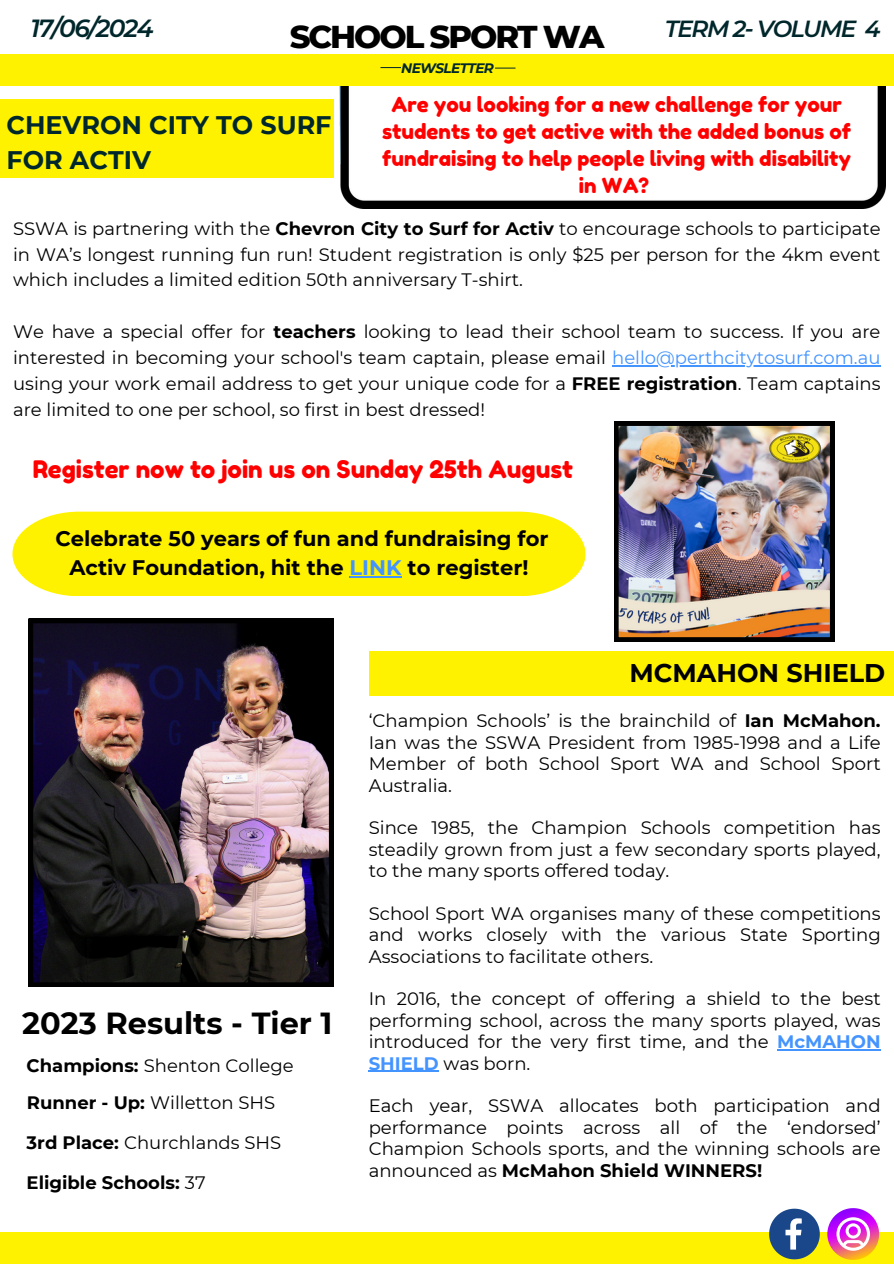
<style>
.page{position:relative;width:894px;height:1264px;background:#fff}
.page>*{position:absolute;margin:0;border:0;box-sizing:border-box;transform-origin:0 0}
.t1{font:800 32.25px "Montserrat";letter-spacing:-.065em;color:#000}
.t2{font:700 30.45px "Montserrat";color:#000}
.t3{font:700 25.5px "Montserrat";color:#000}
.t4{font:700 25.35px/34.8px "Montserrat";color:#00272b}
.t5{font:italic 600 24.75px "Montserrat";letter-spacing:-.065em;color:#00272b}
.t6{font:24.15px "Fredoka One";color:#f00}
.t7{font:italic 600 23.25px "Montserrat";letter-spacing:-.065em;color:#00272b}
.t8{font:700 21px/29.2px "Montserrat";color:#000;text-align:center}
.t9{font:20.7px/27px "Fredoka One";color:#f00;text-align:center}
.t10{font:18px/21.3px "Montserrat";color:#000;text-align:justify}
.t11{font:700 18px "Montserrat";color:#000}
.t12{font:italic 700 13.65px "Montserrat";letter-spacing:-.05em;color:#00272b}
.s1{font-weight:700}
.s2{color:#4494ff}
.s3{font-weight:400}
.s4{font-weight:700;color:#4494ff}
</style>
<div class="page">
<img style="left:339px;top:86px;width:546px;height:123px">
<div style="left:0;top:54px;width:893px;height:32px;background:#fff200"></div>
<div style="left:0;top:1231px;width:893px;height:32px;background:#fff200"></div>
<div style="left:0;top:99px;width:333px;height:78px;background:#fff200"></div>
<svg style="left:495px;top:68px;width:20px;height:1px"></svg>
<svg style="left:380px;top:67px;width:21px;height:1px"></svg>
<div style="left:368px;top:652px;width:525px;height:44px;background:#fff200"></div>
<svg style="left:768px;top:1208px;width:51px;height:51px"></svg>
<svg style="left:827px;top:1208px;width:51px;height:51px"></svg>
<img style="left:614px;top:421px;width:220px;height:220px">
<div style="left:12px;top:511px;width:573px;height:85px;background:#fff200"></div>
<img style="left:29px;top:618px;width:304px;height:368px">
<hr style="left:612px;top:365px;width:268px;height:1px;background:#4494ff">
<hr style="left:349px;top:576px;width:52px;height:1px;background:#4494ff">
<hr style="left:777px;top:1049px;width:103px;height:1px;background:#4494ff">
<hr style="left:368px;top:1070px;width:70px;height:1px;background:#4494ff">
<h4 class="t5" style="left:30px;top:13px;width:125px">17/06/2024</h4>
<h5 class="t7" style="left:664px;top:14px;width:217px">TERM 2- VOLUME 4</h5>
<h3 class="t1" style="left:289px;top:17px;width:316px">SCHOOL SPORT WA</h3>
<p class="t4" style="left:7px;top:108px;width:326px">CHEVRON CITY TO SURF<br>FOR ACTIV</p>
<p class="t12" style="left:401px;top:59px;width:94px">NEWSLETTER</p>
<p class="t9" style="left:382px;top:91px;width:470px">Are you looking for a new challenge for your students to get active with the added bonus of fundraising to help people living with disability in WA?</p>
<h6 class="t10" style="left:13px;top:215px;width:868px;line-height:25.8px">SSWA is partnering with the <span class="s1">Chevron City to Surf for Activ</span> to encourage schools to participate in WA’s longest running fun run! Student registration is only $25 per person for the 4km event which includes a limited edition 50th anniversary T-shirt.</h6>
<p class="t10" style="left:13px;top:319px;width:868px;line-height:25.8px">We have a special offer for <span class="s1">teachers</span> looking to lead their school team to success. If you are interested in becoming your school's team captain, please email <span class="s2">hello@perthcitytosurf.com.au</span></p>
<p class="t10" style="left:13px;top:371px;width:868px;line-height:25.8px">using your work email address to get your unique code for a <span class="s1">FREE registration</span>. Team captains are limited to one per school, so first in best dressed!</p>
<p class="t6" style="left:33px;top:454px;width:541px">Register now to join us on Sunday 25th August</p>
<p class="t8" style="left:55px;top:524px;width:494px">Celebrate 50 years of fun and fundraising for<br>Activ Foundation, hit the <span class="s2">LINK</span> to register!</p>
<p class="t3" style="left:629px;top:657px;width:257px">MCMAHON SHIELD</p>
<p class="t2" style="left:22px;top:1004px;width:312px">2023 Results - Tier 1</p>
<h2 class="t10" style="left:27px;top:1054px;width:268px"><span class="s1">Champions:</span> Shenton College</h2>
<p class="t10" style="left:27px;top:1091px;width:250px"><span class="s1">Runner - Up:</span> Willetton SHS</p>
<p class="t10" style="left:27px;top:1131px;width:256px"><span class="s1">3rd Place:</span> Churchlands SHS</p>
<p class="t11" style="left:27px;top:1171px;width:180px">Eligible Schools: <span class="s3">37</span></p>
<h3 class="t10" style="left:368px;top:710px;width:513px">‘Champion Schools’ is the brainchild of <span class="s1">Ian McMahon.<br></span>Ian was the SSWA President from 1985-1998 and a Life Member of both School Sport WA and School Sport Australia.</h3>
<p class="t10" style="left:368px;top:817px;width:513px">Since 1985, the Champion Schools competition has steadily grown from just a few secondary sports played, to the many sports offered today.</p>
<p class="t10" style="left:368px;top:902px;width:513px">School Sport WA organises many of these competitions and works closely with the various State Sporting Associations to facilitate others.</p>
<p class="t10" style="left:368px;top:988px;width:513px">In 2016, the concept of offering a shield to the best performing school, across the many sports played, was introduced for the very first time, and the <span class="s4">McMAHON SHIELD</span> was born.</p>
<p class="t10" style="left:368px;top:1095px;width:513px">Each year, SSWA allocates both participation and performance points across all of the ‘endorsed’ Champion Schools sports, and the winning schools are announced as <span class="s1">McMahon Shield WINNERS!</span></p>
</div>
